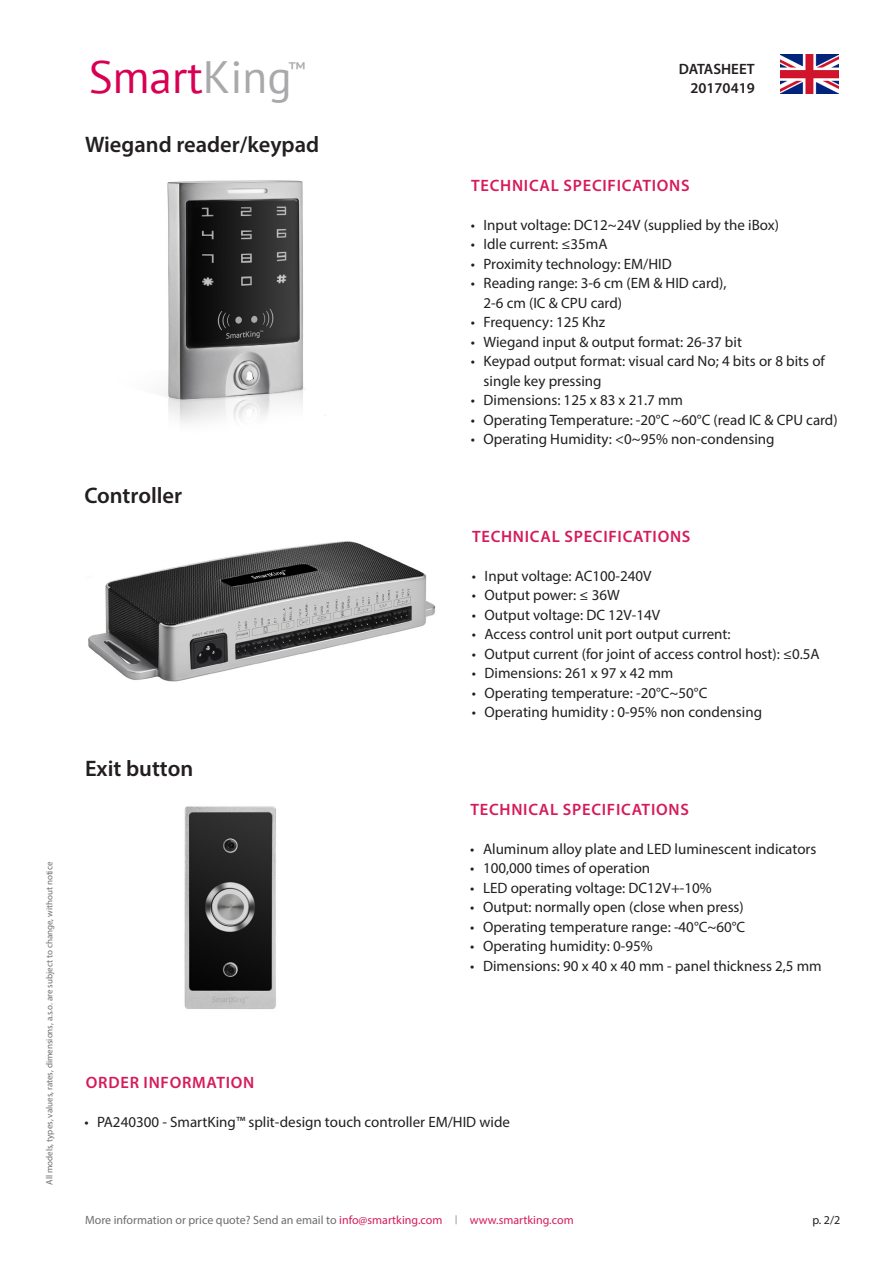
<style>
.page{position:relative;width:893px;height:1263px;background:#fff}
.page>*{position:absolute;margin:0;border:0;box-sizing:border-box;transform-origin:0 0}
.t1{font:45.3px "PT Sans";color:#d80053}
.Titel{font:600 22.5px "Myriad Pro";color:#231f20}
.t2{font:19.5px "PT Sans";color:#a9a8aa}
.Subititel{font:600 16.5px "Myriad Pro";letter-spacing:.045em;color:#d61b5b}
.t3{font:15px/19.5px "Myriad Pro";color:#231f20}
.t4{font:600 15px/19.5px "Myriad Pro";color:#231f20;text-align:right}
.t5{font:12px "Myriad Pro";color:#6c6d70}
.smartking{font:12px "Myriad Pro";color:#d61b5b}
.t6{font:12px "Myriad Pro";color:#231f20}
.disclaimer{font:9px "Myriad Pro";color:#6c6d70}
.s1{color:#a9a8aa}
.s2{color:#d61b5b}
</style>
<div class="page">
<img style="left:780px;top:54px;width:59px;height:39px">
<img style="left:184px;top:806px;width:92px;height:203px">
<img style="left:88px;top:541px;width:348px;height:141px">
<img style="left:162px;top:180px;width:164px;height:243px">
<p class="disclaimer" style="left:44px;top:1185px;width:324px;rotate:-90deg">All models, types, values, rates, dimensions, a.s.o. are subject to change, without notice</p>
<h1 class="t1" style="left:89px;top:48px;width:204px">Smart<span class="s1">King</span></h1>
<h3 class="t2" style="left:288px;top:57px;width:19px">™</h3>
<p class="t4" style="left:679px;top:58px;width:78px">DATASHEET<br>20170419</p>
<p class="Titel" style="left:85px;top:130px;width:236px">Wiegand reader/keypad</p>
<p class="Titel" style="left:84px;top:481px;width:99px">Controller</p>
<p class="Titel" style="left:85px;top:754px;width:110px">Exit button</p>
<p class="Subititel" style="left:86px;top:1071px;width:170px">ORDER INFORMATION</p>
<p class="Subititel" style="left:471px;top:174px;width:220px">TECHNICAL SPECIFICATIONS</p>
<p class="t3" style="left:471px;top:214px;width:310px">• Input voltage: DC12~24V (supplied by the iBox)</p>
<p class="t3" style="left:471px;top:234px;width:138px">• Idle current: ≤35mA</p>
<p class="t3" style="left:471px;top:253px;width:202px">• Proximity technology: EM/HID</p>
<p class="t3" style="left:484px;top:273px;width:245px;text-indent:-13px">• Reading range: 3-6 cm (EM &amp; HID card),<br>2-6 cm (IC &amp; CPU card)</p>
<p class="t3" style="left:471px;top:312px;width:136px">• Frequency: 125 Khz</p>
<p class="t3" style="left:471px;top:331px;width:273px">• Wiegand input &amp; output format: 26-37 bit</p>
<p class="t3" style="left:484px;top:351px;width:343px;text-indent:-13px">• Keypad output format: visual card No; 4 bits or 8 bits of single key pressing</p>
<p class="t3" style="left:471px;top:390px;width:214px">• Dimensions: 125 x 83 x 21.7 mm</p>
<p class="t3" style="left:471px;top:409px;width:368px">• Operating Temperature: -20°C ~60°C (read IC &amp; CPU card)</p>
<p class="t3" style="left:471px;top:429px;width:305px">• Operating Humidity: &lt;0~95% non-condensing</p>
<p class="Subititel" style="left:472px;top:525px;width:220px">TECHNICAL SPECIFICATIONS</p>
<p class="t3" style="left:472px;top:565px;width:181px">• Input voltage: AC100-240V</p>
<p class="t3" style="left:472px;top:585px;width:149px">• Output power: ≤ 36W</p>
<p class="t3" style="left:472px;top:604px;width:190px">• Output voltage: DC 12V-14V</p>
<p class="t3" style="left:472px;top:624px;width:260px">• Access control unit port output current:</p>
<p class="t3" style="left:472px;top:643px;width:349px">• Output current (for joint of access control host): ≤0.5A</p>
<p class="t3" style="left:472px;top:663px;width:203px">• Dimensions: 261 x 97 x 42 mm</p>
<p class="t3" style="left:472px;top:682px;width:237px">• Operating temperature: -20°C~50°C</p>
<p class="t3" style="left:472px;top:702px;width:292px">• Operating humidity : 0-95% non condensing</p>
<p class="Subititel" style="left:470px;top:798px;width:220px">TECHNICAL SPECIFICATIONS</p>
<p class="t3" style="left:470px;top:838px;width:348px">• Aluminum alloy plate and LED luminescent indicators</p>
<p class="t3" style="left:470px;top:858px;width:181px">• 100,000 times of operation</p>
<p class="t3" style="left:470px;top:877px;width:243px">• LED operating voltage: DC12V+-10%</p>
<p class="t3" style="left:470px;top:897px;width:275px">• Output: normally open (close when press)</p>
<p class="t3" style="left:470px;top:916px;width:276px">• Operating temperature range: -40°C~60°C</p>
<p class="t3" style="left:470px;top:936px;width:184px">• Operating humidity: 0-95%</p>
<p class="t3" style="left:470px;top:955px;width:353px">• Dimensions: 90 x 40 x 40 mm - panel thickness 2,5 mm</p>
<p class="t3" style="left:84px;top:1111px;width:427px">• PA240300 - SmartKing™ split-design touch controller EM/HID wide</p>
<p class="t5" style="left:85px;top:1213px;width:359px">More information or price quote? Send an email to <span class="s2">info@smartking.com</span></p>
<p class="disclaimer" style="left:455px;top:1214px;width:4px">|</p>
<p class="smartking" style="left:470px;top:1213px;width:105px">www.smartking.com</p>
<p class="t6" style="left:812px;top:1213px;width:29px">p. 2/2</p>
</div>
